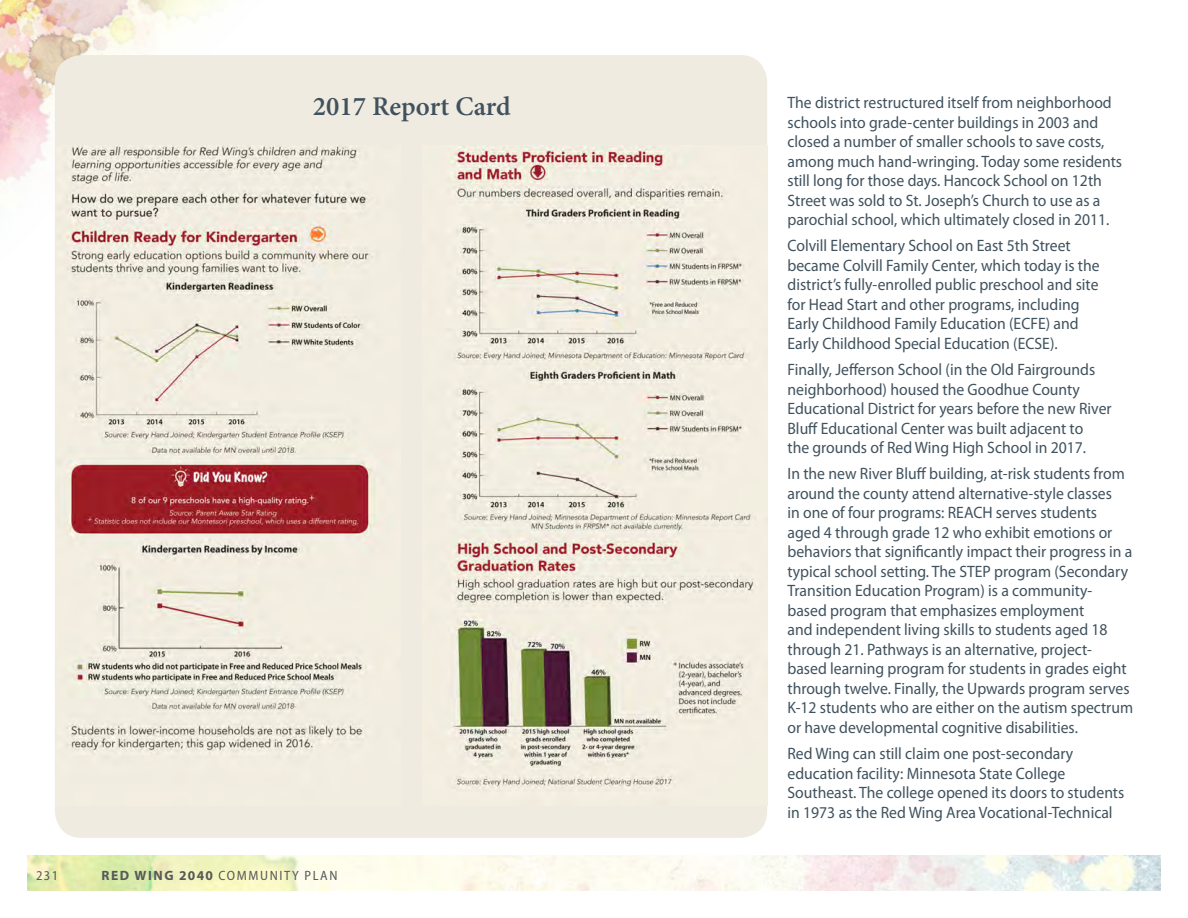
<style>
.page{position:relative;width:1188px;height:918px;background:#fff}
.page>*{position:absolute;margin:0;border:0;box-sizing:border-box;transform-origin:0 0}
.t1{font:600 27px "Minion Pro";color:#40525e}
.t2{font:16.5px/19.5px "Myriad Pro";color:#40525e;scale:.95 1}
.t3{font:semi-condensed 13.5px "Myriad Pro";letter-spacing:.12em;color:#57585a}
.s1{font-weight:700;font-stretch:normal}
</style>
<div class="page">
<img style="left:28px;top:856px;width:1132px;height:34px">
<img style="left:0;top:0;width:221px;height:192px">
<div style="left:55px;top:55px;width:712px;height:783px;background:#f0ebe0;border-radius:27px"></div>
<img style="left:67px;top:146px;width:308px;height:608px">
<img style="left:448px;top:146px;width:306px;height:643px">
<h1 class="t1" style="left:313px;top:88px;width:199px">2017 Report Card</h1>
<p class="t2" style="left:788px;top:93px;width:354px">The district restructured itself from neighborhood schools into grade-center buildings in 2003 and closed a number of smaller schools to save costs, among much hand-wringing. Today some residents still long for those days. Hancock School on 12th Street was sold to St. Joseph’s Church to use as a parochial school, which ultimately closed in 2011.</p>
<p class="t2" style="left:788px;top:236px;width:330px">Colvill Elementary School on East 5th Street became Colvill Family Center, which today is the district’s fully-enrolled public preschool and site for Head Start and other programs, including Early Childhood Family Education (ECFE) and Early Childhood Special Education (ECSE).</p>
<p class="t2" style="left:788px;top:360px;width:343px">Finally, Jefferson School (in the Old Fairgrounds neighborhood) housed the Goodhue County Educational District for years before the new River Bluff Educational Center was built adjacent to<br>the grounds of Red Wing High School in 2017.</p>
<p class="t2" style="left:788px;top:464px;width:365px">In the new River Bluff building, at-risk students from around the county attend alternative-style classes<br>in one of four programs: REACH serves students aged 4 through grade 12 who exhibit emotions or behaviors that significantly impact their progress in a typical school setting. The STEP program (Secondary Transition Education Program) is a community&shy;based program that emphasizes employment<br>and independent living skills to students aged 18 through 21. Pathways is an alternative, project&shy;based learning program for students in grades eight through twelve. Finally, the Upwards program serves K-12 students who are either on the autism spectrum or have developmental cognitive disabilities.</p>
<p class="t2" style="left:788px;top:744px;width:356px">Red Wing can still claim one post-secondary education facility: Minnesota State College Southeast. The college opened its doors to students in 1973 as the Red Wing Area Vocational-Technical</p>
<p class="t3" style="left:36px;top:867px;width:23px">231</p>
<p class="t3" style="left:101px;top:867px;width:238px"><span class="s1">Red Wing 2040</span> COMMUNITY PLAN</p>
</div>
